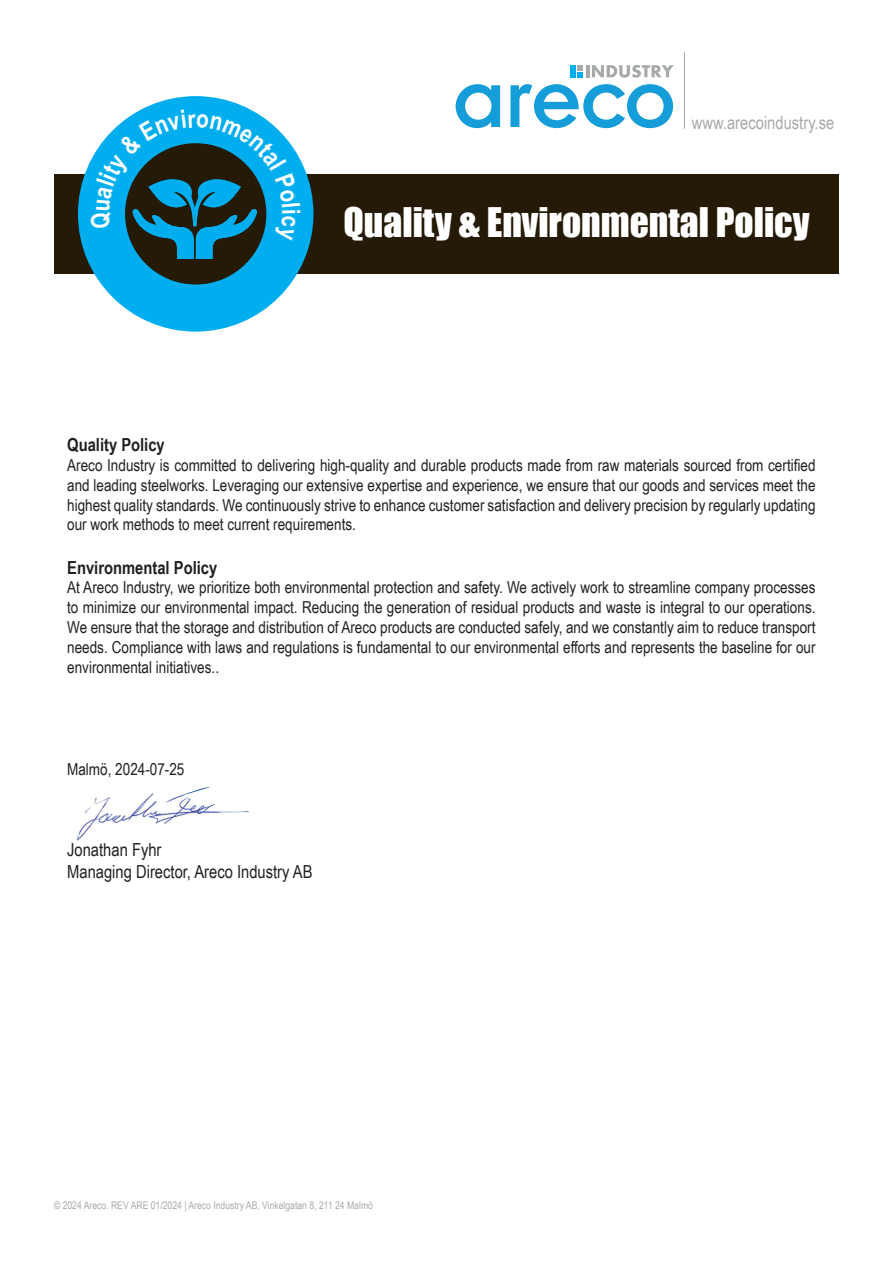
<style>
.page{position:relative;width:893px;height:1263px;background:#fff}
.page>*{position:absolute;margin:0;border:0;box-sizing:border-box;transform-origin:0 0}
.t1{font:37.5px "Impact";color:#fff}
.t2{font:18px/21.6px "Arial Narrow";color:#231f20}
.t3{font:700 18px "Arial Narrow";color:#231f20}
.t4{font:18px "Arial Narrow";color:#a8a9ad}
.t5{font:16.5px/19.8px "Arial Narrow";color:#231f20;text-align:justify}
.t6{font:10.5px "Arial Narrow";color:#a8a9ad}
</style>
<div class="page">
<div style="left:54px;top:174px;width:785px;height:99px;background:#251a05"></div>
<div style="left:78px;top:96px;width:235px;height:236px;background:#00aeef;border-radius:50%"></div>
<div style="left:125px;top:143px;width:141px;height:141px;background:#251a05;border-radius:50%"></div>
<svg style="left:456px;top:84px;width:44px;height:44px"></svg>
<svg style="left:510px;top:84px;width:163px;height:44px"></svg>
<svg style="left:577px;top:65px;width:97px;height:13px"></svg>
<div style="left:570px;top:65px;width:6px;height:12px;background:#00aeef"></div>
<hr style="left:684px;top:52px;width:1px;height:77px;background:#a8a9ad">
<img style="left:76px;top:787px;width:173px;height:54px">
<svg style="left:90px;top:110px;width:210px;height:149px"></svg>
<p class="t4" style="left:692px;top:109px;width:144px">www.arecoindustry.se</p>
<h1 class="t1" style="left:343px;top:193px;width:468px">Quality &amp; Environmental Policy</h1>
<p class="t3" style="left:67px;top:431px;width:99px">Quality Policy</p>
<p class="t5" style="left:67px;top:455px;width:750px">Areco Industry is committed to delivering high-quality and durable products made from raw materials sourced from certified and leading steelworks. Leveraging our extensive expertise and experience, we ensure that our goods and services meet the highest quality standards. We continuously strive to enhance customer satisfaction and delivery precision by regularly updating our work methods to meet current requirements.</p>
<p class="t3" style="left:67px;top:554px;width:152px">Environmental Policy</p>
<p class="t5" style="left:67px;top:577px;width:750px">At Areco Industry, we prioritize both environmental protection and safety. We actively work to streamline company processes to minimize our environmental impact. Reducing the generation of residual products and waste is integral to our operations.<br>We ensure that the storage and distribution of Areco products are conducted safely, and we constantly aim to reduce transport needs. Compliance with laws and regulations is fundamental to our environmental efforts and represents the baseline for our environmental initiatives..</p>
<p class="t5" style="left:67px;top:759px;width:119px">Malmö, 2024-07-25</p>
<p class="t2" style="left:67px;top:838px;width:247px">Jonathan Fyhr<br>Managing Director, Areco Industry AB</p>
<p class="t6" style="left:54px;top:1197px;width:320px">© 2024 Areco. REV ARE 01/2024 | Areco Industry AB, Vinkelgatan 8, 211 24 Malmö</p>
</div>
